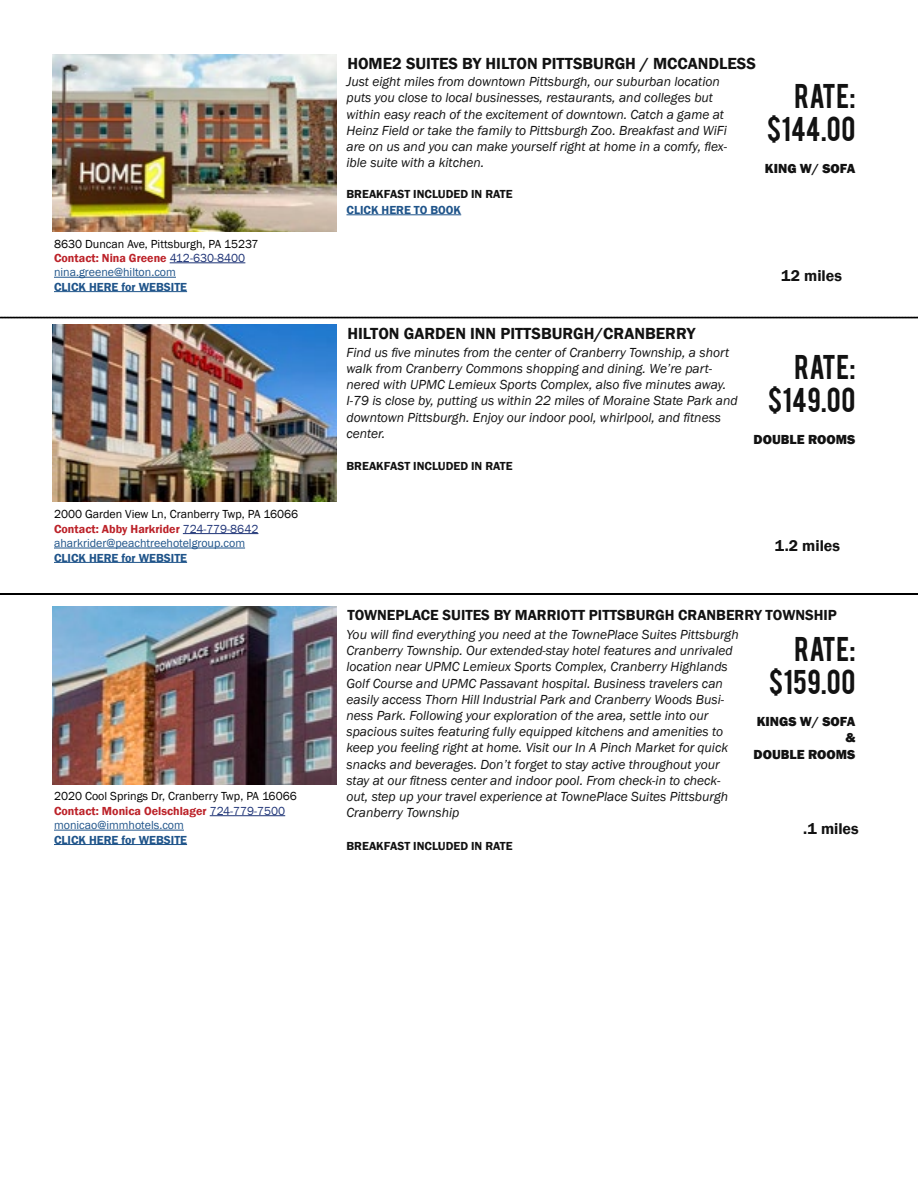
<style>
.page{position:relative;width:918px;height:1188px;background:#fff}
.page>*{position:absolute;margin:0;border:0;box-sizing:border-box;transform-origin:0 0}
.t1{font:27px/32.4px "Bebas";letter-spacing:.015em;color:#121212;text-align:right}
.t2{font:600 16.5px "Franklin Gothic";color:#121212}
.t3{font:600 16.05px "Franklin Gothic";color:#121212}
.t4{font:600 15px "Franklin Gothic";color:#121212}
.t5{font:italic 13.5px/16.2px "Franklin Gothic";color:#121212}
.t6{font:800 13.5px/16.2px "Franklin Gothic";color:#121212;text-align:right}
.t7{font:12px/14.4px "Franklin Gothic";color:#000}
.t8{font:600 12px "Franklin Gothic";color:#1f548a}
.t9{font:600 12px "Franklin Gothic";color:#121212}
.s1{font-weight:600;color:#bc2229}
.s2{color:#203577}
.s3{color:#1f548a}
</style>
<div class="page">
<img style="left:52px;top:54px;width:285px;height:177px">
<hr style="left:346px;top:215px;width:115px;height:1px;background:#1f548a">
<hr style="left:170px;top:263px;width:75px;height:1px;background:#203577">
<hr style="left:54px;top:277px;width:122px;height:1px;background:#1f548a">
<hr style="left:54px;top:291px;width:133px;height:1px;background:#1f548a">
<img style="left:52px;top:325px;width:285px;height:177px">
<hr style="left:183px;top:533px;width:75px;height:1px;background:#203577">
<hr style="left:54px;top:548px;width:191px;height:1px;background:#1f548a">
<hr style="left:54px;top:562px;width:133px;height:1px;background:#1f548a">
<img style="left:52px;top:607px;width:285px;height:177px">
<hr style="left:210px;top:815px;width:75px;height:1px;background:#203577">
<hr style="left:54px;top:830px;width:130px;height:1px;background:#1f548a">
<hr style="left:54px;top:844px;width:133px;height:1px;background:#1f548a">
<svg style="left:0;top:317px;width:918px;height:2px"></svg>
<hr style="left:0;top:593px;width:918px;height:2px;background:#000">
<p class="t7" style="left:54px;top:237px;width:206px">8630 Duncan Ave, Pittsburgh, PA 15237<br><span class="s1">Contact: Nina Greene</span> <span class="s2">412-630-8400 </span><span class="s3">nina.greene@hilton.com</span></p>
<p class="t8" style="left:54px;top:279px;width:135px">CLICK HERE for WEBSITE</p>
<p class="t7" style="left:54px;top:507px;width:246px">2000 Garden View Ln, Cranberry Twp, PA 16066<br><span class="s1">Contact: Abby Harkrider</span> <span class="s2">724-779-8642 </span><span class="s3">aharkrider@peachtreehotelgroup.com</span></p>
<p class="t8" style="left:54px;top:550px;width:135px">CLICK HERE for WEBSITE</p>
<p class="t7" style="left:54px;top:789px;width:244px">2020 Cool Springs Dr, Cranberry Twp, PA 16066<br><span class="s1">Contact: Monica Oelschlager</span> <span class="s2">724-779-7500 </span><span class="s3">monicao@immhotels.com</span></p>
<p class="t8" style="left:54px;top:832px;width:135px">CLICK HERE for WEBSITE</p>
<p class="t2" style="left:347px;top:53px;width:410px">HOME2 SUITES BY HILTON PITTSBURGH / MCCANDLESS</p>
<p class="t5" style="left:346px;top:74px;width:382px">Just eight miles from downtown Pittsburgh, our suburban location puts you close to local businesses, restaurants, and colleges but within easy reach of the excitement of downtown. Catch a game at Heinz Field or take the family to Pittsburgh Zoo. Breakfast and WiFi are on us and you can make yourself right at home in a comfy, flex&shy;ible suite with a kitchen.</p>
<p class="t9" style="left:346px;top:186px;width:168px">BREAKFAST INCLUDED IN RATE</p>
<p class="t8" style="left:346px;top:203px;width:116px">CLICK HERE TO BOOK</p>
<h1 class="t1" style="left:767px;top:78px;width:90px">RATE: $144.00</h1>
<p class="t6" style="left:765px;top:161px;width:92px">KING W/ SOFA</p>
<p class="t3" style="left:781px;top:265px;width:62px">12 miles</p>
<p class="t2" style="left:347px;top:324px;width:349px">HILTON GARDEN INN PITTSBURGH/CRANBERRY</p>
<p class="t5" style="left:346px;top:345px;width:393px">Find us five minutes from the center of Cranberry Township, a short walk from Cranberry Commons shopping and dining. We’re part&shy;nered with UPMC Lemieux Sports Complex, also five minutes away.<br>I-79 is close by, putting us within 22 miles of Moraine State Park and downtown Pittsburgh. Enjoy our indoor pool, whirlpool, and fitness center.</p>
<p class="t9" style="left:346px;top:459px;width:168px">BREAKFAST INCLUDED IN RATE</p>
<h1 class="t1" style="left:768px;top:349px;width:89px">RATE: $149.00</h1>
<p class="t6" style="left:754px;top:431px;width:103px">DOUBLE ROOMS</p>
<p class="t3" style="left:775px;top:536px;width:67px">1.2 miles</p>
<p class="t4" style="left:347px;top:606px;width:491px">TOWNEPLACE SUITES BY MARRIOTT PITTSBURGH CRANBERRY TOWNSHIP</p>
<p class="t5" style="left:346px;top:627px;width:394px">You will find everything you need at the TownePlace Suites Pittsburgh Cranberry Township. Our extended-stay hotel features and unrivaled location near UPMC Lemieux Sports Complex, Cranberry Highlands Golf Course and UPMC Passavant hospital. Business travelers can easily access Thorn Hill Industrial Park and Cranberry Woods Busi&shy;ness Park. Following your exploration of the area, settle into our spacious suites featuring fully equipped kitchens and amenities to keep you feeling right at home. Visit our In A Pinch Market for quick snacks and beverages. Don’t forget to stay active throughout your stay at our fitness center and indoor pool. From check-in to check&shy;out, step up your travel experience at TownePlace Suites Pittsburgh Cranberry Township</p>
<p class="t9" style="left:346px;top:838px;width:168px">BREAKFAST INCLUDED IN RATE</p>
<h1 class="t1" style="left:769px;top:631px;width:88px">RATE: $159.00</h1>
<p class="t6" style="left:754px;top:714px;width:103px">KINGS W/ SOFA &amp;<br>DOUBLE ROOMS</p>
<p class="t3" style="left:803px;top:818px;width:57px">.1 miles</p>
</div>
